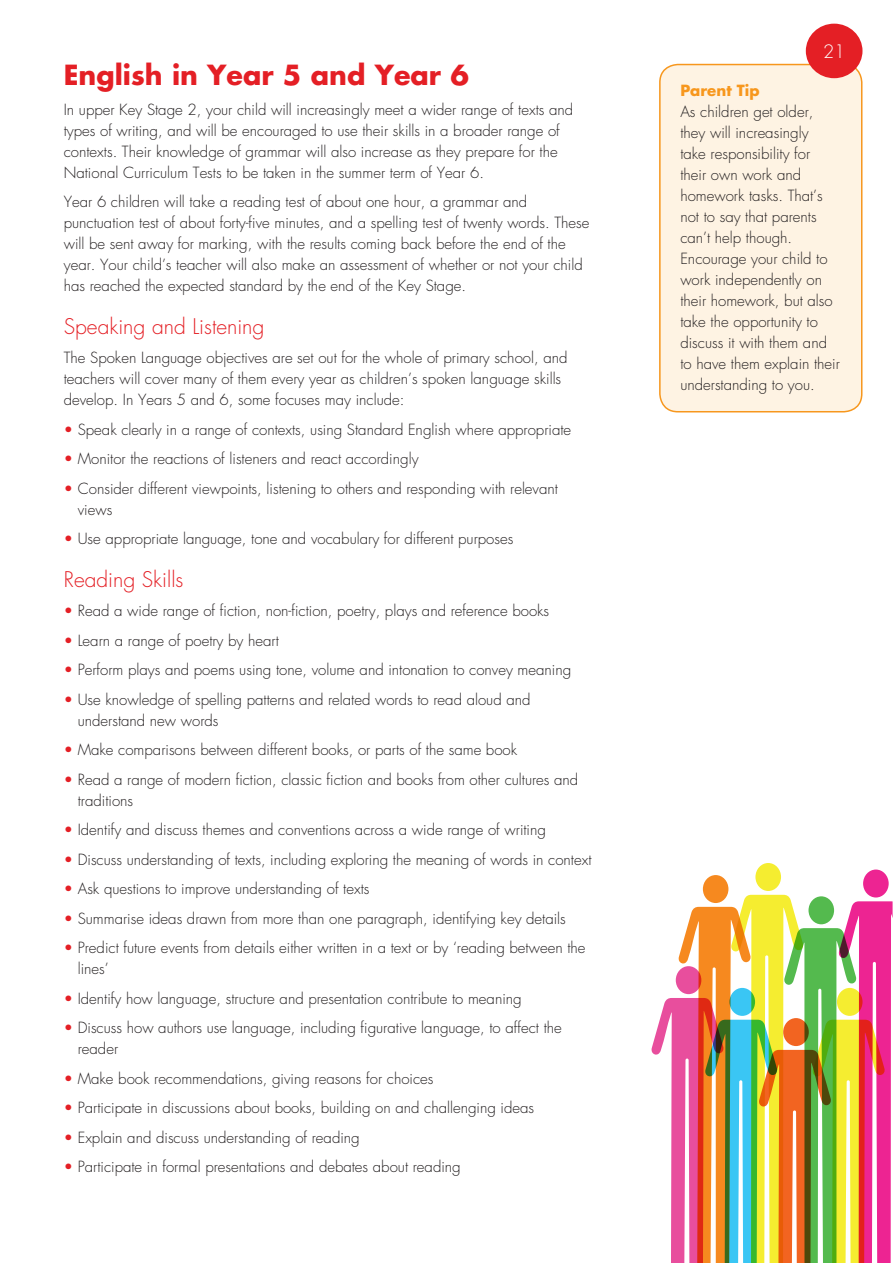
<style>
.page{position:relative;width:893px;height:1263px;background:#fff}
.page>*{position:absolute;margin:0;border:0;box-sizing:border-box;transform-origin:0 0}
.t1{font:700 27px "Futura";color:#e41f25}
.t2{font:300 21px "Futura";color:#e41f25}
.t3{font:300 18px "Futura";color:#fff}
.List_Paragraph{font:300 15px/21px "Futura";color:#231f20}
.s1{color:#e41f25}
.s2{font-weight:700;color:#f7971d}
</style>
<div class="page">
<div style="left:660px;top:65px;width:202px;height:347px;background:#fef3e3;border-radius:18px"></div>
<div style="left:659px;top:64px;width:203px;height:348px;border:2px solid #f7971d;border-radius:18px"></div>
<div style="left:806px;top:24px;width:56px;height:54px;background:#e41f25;border-radius:50%"></div>
<svg style="left:651px;top:863px;width:242px;height:400px"></svg>
<p class="t1" style="left:64px;top:57px;width:407px">English in Year 5 and Year 6</p>
<p class="List_Paragraph" style="left:64px;top:99px;width:511px">In upper Key Stage 2, your child will increasingly meet a wider range of texts and types of writing, and will be encouraged to use their skills in a broader range of contexts. Their knowledge of grammar will also increase as they prepare for the National Curriculum Tests to be taken in the summer term of Year 6.</p>
<p class="List_Paragraph" style="left:64px;top:192px;width:527px">Year 6 children will take a reading test of about one hour, a grammar and punctuation test of about forty-five minutes, and a spelling test of twenty words. These will be sent away for marking, with the results coming back before the end of the year. Your child’s teacher will also make an assessment of whether or not your child has reached the expected standard by the end of the Key Stage.</p>
<p class="t2" style="left:64px;top:313px;width:202px">Speaking and Listening</p>
<p class="List_Paragraph" style="left:64px;top:347px;width:505px">The Spoken Language objectives are set out for the whole of primary school, and teachers will cover many of them every year as children’s spoken language skills develop. In Years 5 and 6, some focuses may include:</p>
<p class="List_Paragraph" style="left:64px;top:419px;width:509px"><span class="s1">•</span> Speak clearly in a range of contexts, using Standard English where appropriate</p>
<p class="List_Paragraph" style="left:64px;top:448px;width:356px"><span class="s1">•</span> Monitor the reactions of listeners and react accordingly</p>
<p class="List_Paragraph" style="left:78px;top:478px;width:482px;text-indent:-14px"><span class="s1">•</span> Consider different viewpoints, listening to others and responding with relevant views</p>
<p class="List_Paragraph" style="left:64px;top:528px;width:451px"><span class="s1">•</span> Use appropriate language, tone and vocabulary for different purposes</p>
<p class="t2" style="left:64px;top:565px;width:121px">Reading Skills</p>
<p class="List_Paragraph" style="left:64px;top:600px;width:487px"><span class="s1">•</span> Read a wide range of fiction, non-fiction, poetry, plays and reference books</p>
<p class="List_Paragraph" style="left:64px;top:630px;width:217px"><span class="s1">•</span> Learn a range of poetry by heart</p>
<p class="List_Paragraph" style="left:64px;top:659px;width:509px"><span class="s1">•</span> Perform plays and poems using tone, volume and intonation to convey meaning</p>
<p class="List_Paragraph" style="left:78px;top:689px;width:454px;text-indent:-14px"><span class="s1">•</span> Use knowledge of spelling patterns and related words to read aloud and understand new words</p>
<p class="List_Paragraph" style="left:64px;top:739px;width:455px"><span class="s1">•</span> Make comparisons between different books, or parts of the same book</p>
<p class="List_Paragraph" style="left:78px;top:769px;width:502px;text-indent:-14px"><span class="s1">•</span> Read a range of modern fiction, classic fiction and books from other cultures and traditions</p>
<p class="List_Paragraph" style="left:64px;top:819px;width:484px"><span class="s1">•</span> Identify and discuss themes and conventions across a wide range of writing</p>
<p class="List_Paragraph" style="left:64px;top:849px;width:529px"><span class="s1">•</span> Discuss understanding of texts, including exploring the meaning of words in context</p>
<p class="List_Paragraph" style="left:64px;top:878px;width:307px"><span class="s1">•</span> Ask questions to improve understanding of texts</p>
<p class="List_Paragraph" style="left:64px;top:908px;width:504px"><span class="s1">•</span> Summarise ideas drawn from more than one paragraph, identifying key details</p>
<p class="List_Paragraph" style="left:78px;top:937px;width:509px;text-indent:-14px"><span class="s1">•</span> Predict future events from details either written in a text or by ‘reading between the lines’</p>
<p class="List_Paragraph" style="left:64px;top:988px;width:459px"><span class="s1">•</span> Identify how language, structure and presentation contribute to meaning</p>
<p class="List_Paragraph" style="left:78px;top:1017px;width:486px;text-indent:-14px"><span class="s1">•</span> Discuss how authors use language, including figurative language, to affect the reader</p>
<p class="List_Paragraph" style="left:64px;top:1068px;width:371px"><span class="s1">•</span> Make book recommendations, giving reasons for choices</p>
<p class="List_Paragraph" style="left:64px;top:1097px;width:472px"><span class="s1">•</span> Participate in discussions about books, building on and challenging ideas</p>
<p class="List_Paragraph" style="left:64px;top:1127px;width:297px"><span class="s1">•</span> Explain and discuss understanding of reading</p>
<p class="List_Paragraph" style="left:64px;top:1156px;width:398px"><span class="s1">•</span> Participate in formal presentations and debates about reading</p>
<p class="t3" style="left:823px;top:40px;width:24px">21</p>
<p class="List_Paragraph" style="left:680px;top:81px;width:161px"><span class="s2">Parent Tip<br></span>As children get older, they will increasingly<br>take responsibility for<br>their own work and homework tasks. That’s not to say that parents can’t help though.<br>Encourage your child to work independently on their homework, but also take the opportunity to discuss it with them and to have them explain their understanding to you.</p>
</div>
